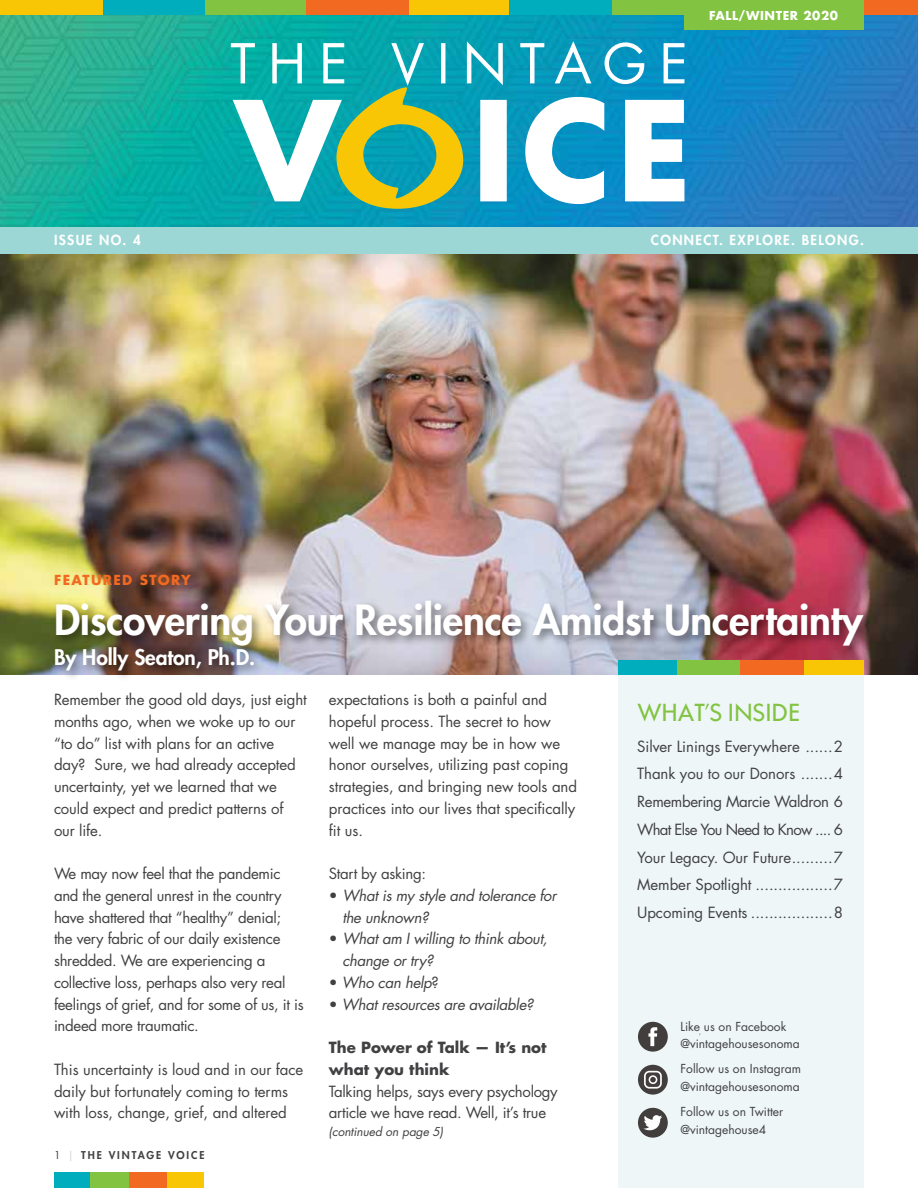
<style>
.page{position:relative;width:918px;height:1188px;background:#fff}
.page>*{position:absolute;margin:0;border:0;box-sizing:border-box;transform-origin:0 0}
.t1{font:800 40.5px "Futura Std";letter-spacing:-.005em;color:#fff}
.t2{font:22.5px "Futura Maxi CG Book";color:#82c341}
.t3{font:800 21px "Futura Std";letter-spacing:-.005em;color:#fff}
.t4{font:15px/21.8px "Futura Std";letter-spacing:-.01em;color:#414042}
.t5{font:italic 15px/21.8px "Futura Std";letter-spacing:-.02em;color:#414042}
.t6{font:700 15px/21.8px "Futura Std";color:#414042}
.t7{font:800 13.5px "Futura Std";letter-spacing:.1em;color:#fff}
.t8{font:700 13.5px "Futura Std";letter-spacing:.1em;color:#f26921}
.t9{font:12.15px/17.2px "Futura Std";color:#414042}
.t10{font:italic 12px "Futura Std";letter-spacing:-.005em;color:#414042}
.t11{font:700 12px "Futura Std";letter-spacing:.05em;color:#fff}
.t12{font:800 10.5px "Futura Std";letter-spacing:.18em;color:#414042}
.s1{font-weight:400}
.s2{font-weight:400;color:#d1d3d4}
.s3{font-style:normal}
</style>
<div class="page">
<img style="left:0;top:253px;width:918px;height:422px">
<svg style="left:0;top:15px;width:918px;height:212px;background:#1898af"></svg>
<div style="left:618px;top:675px;width:246px;height:513px;background:#eef6f7"></div>
<div style="left:638px;top:1108px;width:30px;height:30px;background:#413e3d;border-radius:50%"></div>
<svg style="left:644px;top:1115px;width:18px;height:16px"></svg>
<div style="left:638px;top:1022px;width:30px;height:30px;background:#413e3d;border-radius:50%"></div>
<svg style="left:648px;top:1027px;width:9px;height:19px"></svg>
<div style="left:638px;top:1065px;width:30px;height:30px;background:#413e3d;border-radius:50%"></div>
<svg style="left:644px;top:1071px;width:18px;height:18px"></svg>
<div style="left:0;top:227px;width:918px;height:26px;background:#9cd7d6"></div>
<div style="left:54px;top:1173px;width:36px;height:15px;background:#00adbd"></div>
<div style="left:90px;top:1173px;width:39px;height:15px;background:#82c341"></div>
<div style="left:129px;top:1173px;width:39px;height:15px;background:#f26921"></div>
<div style="left:168px;top:1173px;width:36px;height:15px;background:#f9c606"></div>
<svg style="left:337px;top:204px;width:126px;height:5px"></svg>
<svg style="left:231px;top:41px;width:453px;height:163px"></svg>
<div style="left:816px;top:0;width:102px;height:15px;background:#f26921"></div>
<div style="left:408px;top:0;width:102px;height:15px;background:#f9c606"></div>
<div style="left:612px;top:0;width:102px;height:15px;background:#82c341"></div>
<div style="left:204px;top:0;width:102px;height:15px;background:#82c341"></div>
<div style="left:306px;top:0;width:102px;height:15px;background:#f26921"></div>
<div style="left:510px;top:0;width:102px;height:15px;background:#00adbd"></div>
<div style="left:102px;top:0;width:102px;height:15px;background:#00adbd"></div>
<div style="left:0;top:0;width:102px;height:15px;background:#f9c606"></div>
<div style="left:684px;top:0;width:180px;height:30px;background:#82c341"></div>
<div style="left:51px;top:596px;width:823px;height:86px;background:#000;opacity:.5"></div>
<p class="t11" style="left:709px;top:8px;width:131px">FALL/WINTER 2020</p>
<p class="t7" style="left:54px;top:232px;width:88px">ISSUE NO. 4</p>
<p class="t7" style="left:651px;top:232px;width:215px">CONNECT. EXPLORE. BELONG.</p>
<p class="t8" style="left:54px;top:571px;width:138px">FEATURED STORY</p>
<h1 class="t1" style="left:54px;top:595px;width:810px">Discovering Your Resilience Amidst Uncertainty</h1>
<h3 class="t3" style="left:54px;top:644px;width:203px">By Holly Seaton, Ph.D.</h3>
<p class="t4" style="left:54px;top:689px;width:254px">Remember the good old days, just eight months ago, when we woke up to our “to do” list with plans for an active day? Sure, we had already accepted uncertainty, yet we learned that we could expect and predict patterns of our life.</p>
<p class="t4" style="left:54px;top:863px;width:251px">We may now feel that the pandemic and the general unrest in the country have shattered that “healthy” denial;<br>the very fabric of our daily existence shredded. We are experiencing a collective loss, perhaps also very real feelings of grief, and for some of us, it is indeed more traumatic.</p>
<p class="t4" style="left:54px;top:1059px;width:251px">This uncertainty is loud and in our face daily but fortunately coming to terms with loss, change, grief, and altered</p>
<p class="t12" style="left:54px;top:1149px;width:152px"><span class="s1">1</span> <span class="s2">|</span> THE VINTAGE VOICE</p>
<p class="t4" style="left:329px;top:689px;width:250px">expectations is both a painful and hopeful process. The secret to how well we manage may be in how we honor ourselves, utilizing past coping strategies, and bringing new tools and practices into our lives that specifically fit us.</p>
<p class="t4" style="left:329px;top:863px;width:99px">Start by asking:</p>
<p class="t5" style="left:342px;top:885px;width:216px;text-indent:-14px"><span class="s3">•</span> What is my style and tolerance for the unknown?</p>
<p class="t5" style="left:342px;top:928px;width:207px;text-indent:-14px"><span class="s3">•</span> What am I willing to think about, change or try?</p>
<p class="t5" style="left:329px;top:972px;width:112px"><span class="s3">•</span> Who can help<span class="s3">?</span></p>
<p class="t5" style="left:329px;top:993px;width:206px"><span class="s3">•</span> What resources are available?</p>
<p class="t6" style="left:329px;top:1036px;width:219px">The Power of Talk — It’s not what you think</p>
<p class="t4" style="left:329px;top:1080px;width:230px">Talking helps, says every psychology article we have read. Well, it’s true</p>
<p class="t10" style="left:329px;top:1124px;width:116px">(continued on page 5)</p>
<h2 class="t2" style="left:637px;top:699px;width:164px">WHAT’S INSIDE</h2>
<p class="t4" style="left:637px;top:732px;width:207px;line-height:27.8px;text-align:justify">Silver Linings Everywhere ......2<br>Thank you to our Donors .......4<br>Remembering Marcie Waldron 6<br>What Else You Need to Know .... 6<br>Your Legacy. Our Future.........7<br>Member Spotlight .................7<br>Upcoming Events ..................8</p>
<p class="t9" style="left:681px;top:1018px;width:121px">Like us on Facebook @vintagehousesonoma</p>
<p class="t9" style="left:681px;top:1061px;width:122px">Follow us on Instagram @vintagehousesonoma</p>
<p class="t9" style="left:681px;top:1104px;width:104px">Follow us on Twitter @vintagehouse4</p>
</div>
